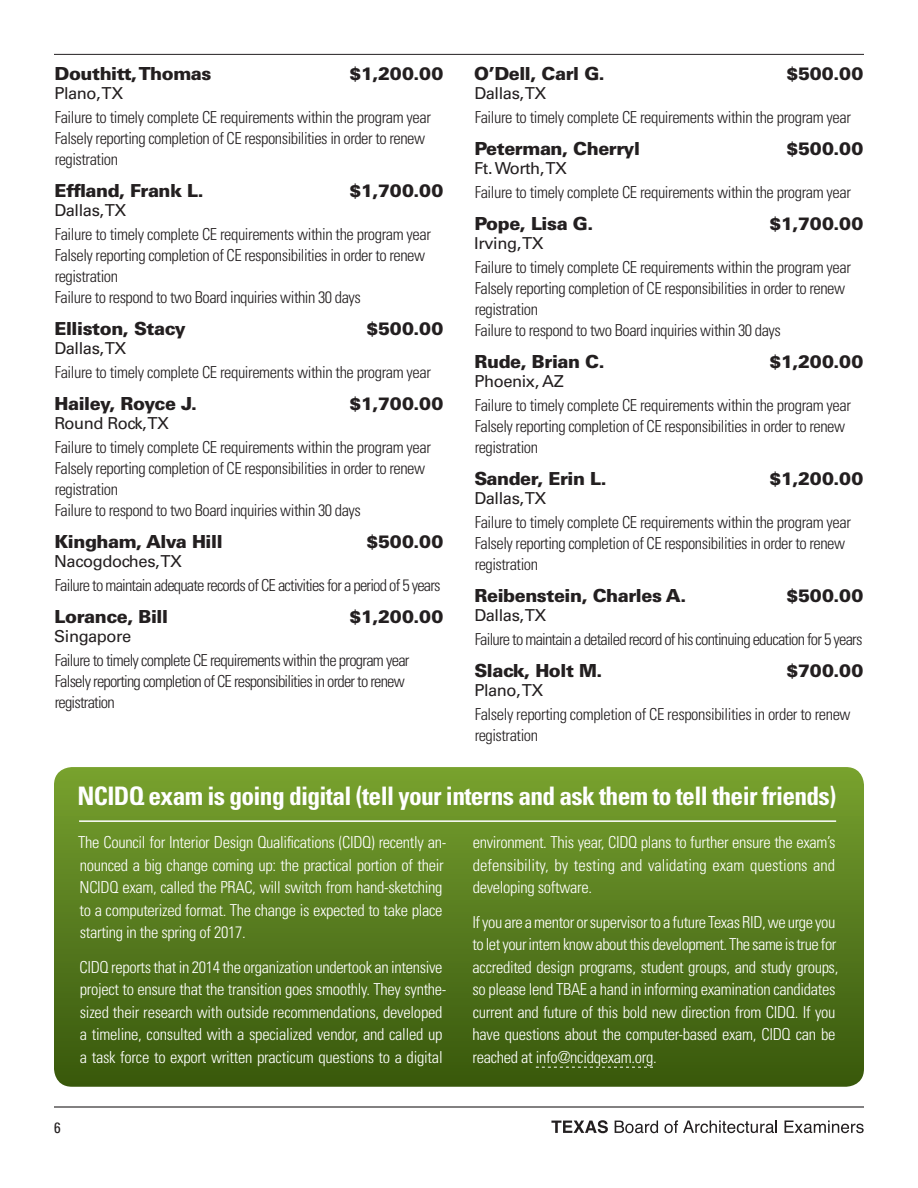
<style>
.page{position:relative;width:918px;height:1188px;background:#fff}
.page>*{position:absolute;margin:0;border:0;box-sizing:border-box;transform-origin:0 0}
.t1{font:700 condensed 25.5px "Univers LT Std";letter-spacing:-.025em;color:#fff}
.Disciplinary-Name{font:900 18px "Univers LT Std";letter-spacing:-.025em;color:#231f20}
.Disciplinary-Text{font:300 condensed 16.5px/21px "Univers LT Std";letter-spacing:-.03em;color:#231f20}
.Roundup-Text{font:300 condensed 16.5px/22.5px "Univers LT Std";letter-spacing:-.02em;color:#fff}
.Disciplinary-Text-2{font:300 condensed 16.5px/21px "Univers LT Std";letter-spacing:-.05em;color:#231f20}
.Disciplinary-Place{font:16.5px "Univers LT Std";letter-spacing:-.025em;color:#231f20}
.t2{font:condensed 15px "Univers LT Std";color:#231f20}
</style>
<div class="page">
<hr style="left:54px;top:54px;width:810px;height:1px;background:#231f20">
<svg style="left:551px;top:1120px;width:57px;height:13px"></svg>
<svg style="left:615px;top:1121px;width:43px;height:12px"></svg>
<svg style="left:664px;top:1120px;width:113px;height:13px"></svg>
<svg style="left:785px;top:1120px;width:79px;height:13px"></svg>
<hr style="left:54px;top:1106px;width:810px;height:2px;background:#231f20">
<svg style="left:54px;top:767px;width:810px;height:320px;background:#577b1e"></svg>
<svg style="left:536px;top:1067px;width:117px;height:1px"></svg>
<hr style="left:79px;top:820px;width:757px;height:2px;background:#fff">
<p class="Disciplinary-Name" style="left:54px;top:62px;width:159px">Douthitt, Thomas</p>
<p class="Disciplinary-Name" style="left:350px;top:62px;width:95px">$1,200.00</p>
<p class="Disciplinary-Place" style="left:54px;top:84px;width:70px">Plano, TX</p>
<p class="Disciplinary-Text" style="left:55px;top:107px;width:378px">Failure to timely complete CE requirements within the program year</p>
<p class="Disciplinary-Text" style="left:55px;top:128px;width:372px">Falsely reporting completion of CE responsibilities in order to renew registration</p>
<p class="Disciplinary-Name" style="left:55px;top:179px;width:151px">Effland, Frank L.</p>
<p class="Disciplinary-Name" style="left:350px;top:179px;width:95px">$1,700.00</p>
<p class="Disciplinary-Place" style="left:54px;top:201px;width:74px">Dallas, TX</p>
<p class="Disciplinary-Text" style="left:55px;top:224px;width:378px">Failure to timely complete CE requirements within the program year</p>
<p class="Disciplinary-Text" style="left:55px;top:245px;width:372px">Falsely reporting completion of CE responsibilities in order to renew registration</p>
<p class="Disciplinary-Text" style="left:55px;top:287px;width:308px">Failure to respond to two Board inquiries within 30 days</p>
<p class="Disciplinary-Name" style="left:55px;top:317px;width:133px">Elliston, Stacy</p>
<p class="Disciplinary-Name" style="left:367px;top:317px;width:78px">$500.00</p>
<p class="Disciplinary-Place" style="left:54px;top:339px;width:74px">Dallas, TX</p>
<p class="Disciplinary-Text" style="left:55px;top:362px;width:378px">Failure to timely complete CE requirements within the program year</p>
<p class="Disciplinary-Name" style="left:55px;top:392px;width:144px">Hailey, Royce J.</p>
<p class="Disciplinary-Name" style="left:350px;top:392px;width:95px">$1,700.00</p>
<p class="Disciplinary-Place" style="left:54px;top:414px;width:116px">Round Rock, TX</p>
<p class="Disciplinary-Text" style="left:55px;top:437px;width:378px">Failure to timely complete CE requirements within the program year</p>
<p class="Disciplinary-Text" style="left:55px;top:458px;width:372px">Falsely reporting completion of CE responsibilities in order to renew registration</p>
<p class="Disciplinary-Text" style="left:55px;top:500px;width:308px">Failure to respond to two Board inquiries within 30 days</p>
<p class="Disciplinary-Name" style="left:54px;top:530px;width:170px">Kingham, Alva Hill</p>
<p class="Disciplinary-Name" style="left:367px;top:530px;width:78px">$500.00</p>
<p class="Disciplinary-Place" style="left:54px;top:552px;width:129px">Nacogdoches, TX</p>
<p class="Disciplinary-Text-2" style="left:55px;top:575px;width:387px">Failure to maintain adequate records of CE activities for a period of 5 years</p>
<p class="Disciplinary-Name" style="left:55px;top:605px;width:115px">Lorance, Bill</p>
<p class="Disciplinary-Name" style="left:350px;top:605px;width:95px">$1,200.00</p>
<p class="Disciplinary-Place" style="left:54px;top:627px;width:79px">Singapore</p>
<p class="Disciplinary-Text" style="left:55px;top:650px;width:356px">Failure to timely complete CE requirements within the program year</p>
<p class="Disciplinary-Text-2" style="left:55px;top:671px;width:352px">Falsely reporting completion of CE responsibilities in order to renew registration</p>
<p class="Disciplinary-Name" style="left:474px;top:62px;width:132px">O’Dell, Carl G.</p>
<p class="Disciplinary-Name" style="left:787px;top:62px;width:78px">$500.00</p>
<p class="Disciplinary-Place" style="left:474px;top:84px;width:74px">Dallas, TX</p>
<p class="Disciplinary-Text" style="left:475px;top:107px;width:378px">Failure to timely complete CE requirements within the program year</p>
<p class="Disciplinary-Name" style="left:474px;top:137px;width:167px">Peterman, Cherryl</p>
<p class="Disciplinary-Name" style="left:787px;top:137px;width:78px">$500.00</p>
<p class="Disciplinary-Place" style="left:474px;top:159px;width:94px">Ft. Worth, TX</p>
<p class="Disciplinary-Text" style="left:475px;top:182px;width:378px">Failure to timely complete CE requirements within the program year</p>
<p class="Disciplinary-Name" style="left:474px;top:212px;width:120px">Pope, Lisa G.</p>
<p class="Disciplinary-Name" style="left:770px;top:212px;width:95px">$1,700.00</p>
<p class="Disciplinary-Place" style="left:474px;top:234px;width:71px">Irving, TX</p>
<p class="Disciplinary-Text" style="left:475px;top:257px;width:378px">Failure to timely complete CE requirements within the program year</p>
<p class="Disciplinary-Text" style="left:475px;top:278px;width:372px">Falsely reporting completion of CE responsibilities in order to renew registration</p>
<p class="Disciplinary-Text" style="left:475px;top:320px;width:308px">Failure to respond to two Board inquiries within 30 days</p>
<p class="Disciplinary-Name" style="left:475px;top:350px;width:132px">Rude, Brian C.</p>
<p class="Disciplinary-Name" style="left:770px;top:350px;width:95px">$1,200.00</p>
<p class="Disciplinary-Place" style="left:474px;top:372px;width:91px">Phoenix, AZ</p>
<p class="Disciplinary-Text" style="left:475px;top:395px;width:378px">Failure to timely complete CE requirements within the program year</p>
<p class="Disciplinary-Text" style="left:475px;top:416px;width:372px">Falsely reporting completion of CE responsibilities in order to renew registration</p>
<p class="Disciplinary-Name" style="left:474px;top:467px;width:134px">Sander, Erin L.</p>
<p class="Disciplinary-Name" style="left:770px;top:467px;width:95px">$1,200.00</p>
<p class="Disciplinary-Place" style="left:474px;top:489px;width:74px">Dallas, TX</p>
<p class="Disciplinary-Text" style="left:475px;top:512px;width:378px">Failure to timely complete CE requirements within the program year</p>
<p class="Disciplinary-Text" style="left:475px;top:533px;width:372px">Falsely reporting completion of CE responsibilities in order to renew registration</p>
<p class="Disciplinary-Name" style="left:475px;top:584px;width:213px">Reibenstein, Charles A.</p>
<p class="Disciplinary-Name" style="left:787px;top:584px;width:78px">$500.00</p>
<p class="Disciplinary-Place" style="left:474px;top:606px;width:74px">Dallas, TX</p>
<p class="Disciplinary-Text-2" style="left:475px;top:629px;width:389px">Failure to maintain a detailed record of his continuing education for 5 years</p>
<p class="Disciplinary-Name" style="left:474px;top:659px;width:130px">Slack, Holt M.</p>
<p class="Disciplinary-Name" style="left:787px;top:659px;width:78px">$700.00</p>
<p class="Disciplinary-Place" style="left:474px;top:681px;width:70px">Plano, TX</p>
<p class="Disciplinary-Text" style="left:475px;top:704px;width:377px">Falsely reporting completion of CE responsibilities in order to renew registration</p>
<p class="t1" style="left:78px;top:780px;width:760px">NCIDQ exam is going digital (tell your interns and ask them to tell their friends)</p>
<p class="Roundup-Text" style="left:78px;top:831px;width:370px">The Council for Interior Design Qualifications (CIDQ) recently an&shy;nounced a big change coming up: the practical portion of their NCIDQ exam, called the PRAC, will switch from hand-sketching to a computerized format. The change is expected to take place starting in the spring of 2017.</p>
<p class="Roundup-Text" style="left:80px;top:956px;width:368px">CIDQ reports that in 2014 the organization undertook an intensive project to ensure that the transition goes smoothly. They synthe&shy;sized their research with outside recommendations, developed a timeline, consulted with a specialized vendor, and called up a task force to export written practicum questions to a digital</p>
<p class="t2" style="left:54px;top:1118px;width:8px">6</p>
<p class="Roundup-Text" style="left:473px;top:831px;width:364px;text-align:justify">environment. This year, CIDQ plans to further ensure the exam’s defensibility, by testing and validating exam questions and developing software.</p>
<p class="Roundup-Text" style="left:472px;top:911px;width:368px">If you are a mentor or supervisor to a future Texas RID, we urge you to let your intern know about this development. The same is true for accredited design programs, student groups, and study groups, so please lend TBAE a hand in informing examination candidates current and future of this bold new direction from CIDQ. If you have questions about the computer-based exam, CIDQ can be reached at info@ncidqexam.org.</p>
</div>
